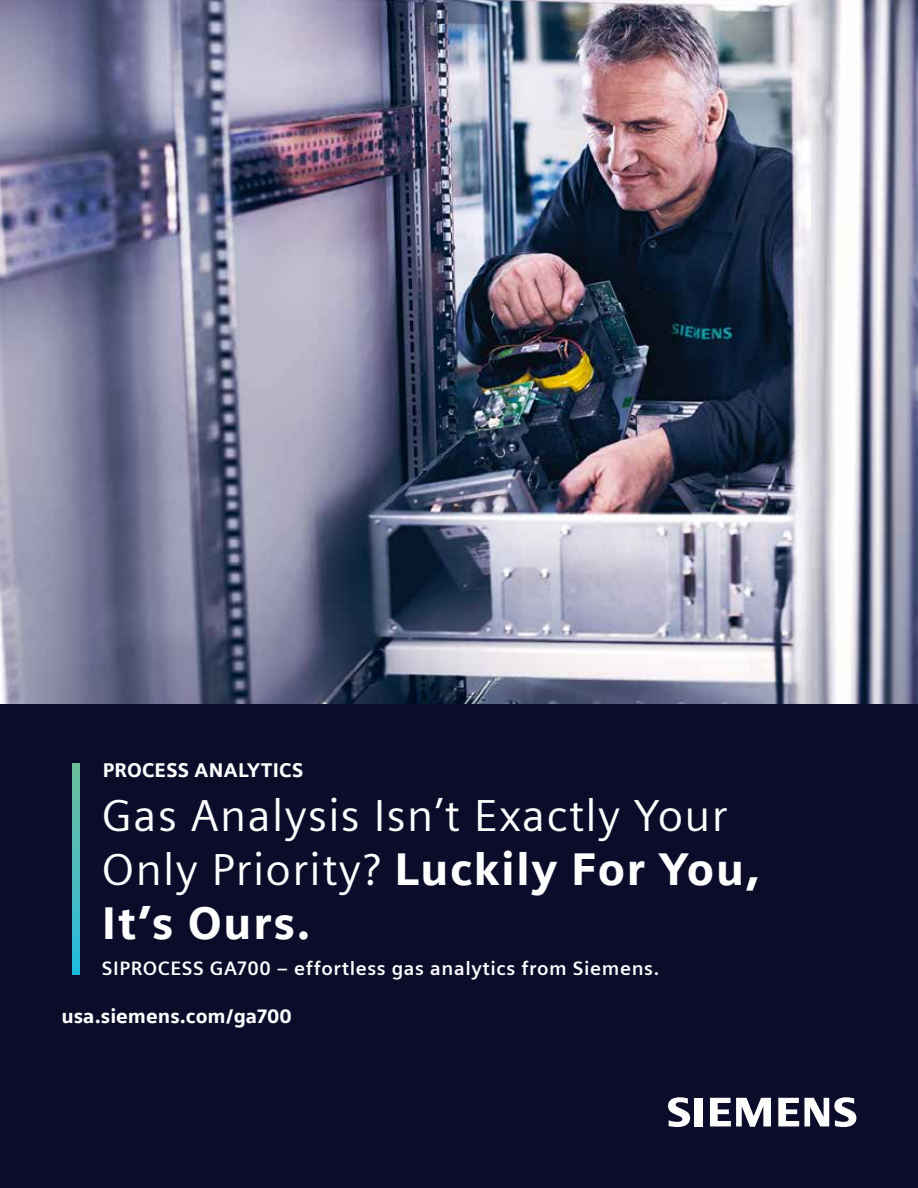
<style>
.page{position:relative;width:918px;height:1188px;background:#fff}
.page>*{position:absolute;margin:0;border:0;box-sizing:border-box;transform-origin:0 0}
.t1{font:45px/54px "Siemens Sans";letter-spacing:.03em;color:#fff}
.t2{font:700 19.5px "Siemens Sans";letter-spacing:.03em;color:#fff}
.t3{font:900 19.5px "Siemens Sans";color:#fff}
.s1{font-weight:900}
</style>
<div class="page">
<img style="left:0;top:0;width:918px;height:704px">
<div style="left:0;top:704px;width:918px;height:484px;background:#0b0c2a"></div>
<svg style="left:73px;top:764px;width:7px;height:210px"></svg>
<svg style="left:668px;top:1097px;width:35px;height:30px"></svg>
<svg style="left:710px;top:1098px;width:61px;height:29px"></svg>
<svg style="left:778px;top:1097px;width:78px;height:30px"></svg>
<p class="t3" style="left:103px;top:755px;width:202px">PROCESS ANALYTICS</p>
<p class="t1" style="left:102px;top:786px;width:659px">Gas Analysis Isn’t Exactly Your<br>Only Priority? <span class="s1">Luckily For You,<br>It’s Ours.</span></p>
<p class="t2" style="left:102px;top:954px;width:559px">SIPROCESS GA700 – effortless gas analytics from Siemens.</p>
<p class="t3" style="left:61px;top:1001px;width:232px">usa.siemens.com/ga700</p>
</div>
